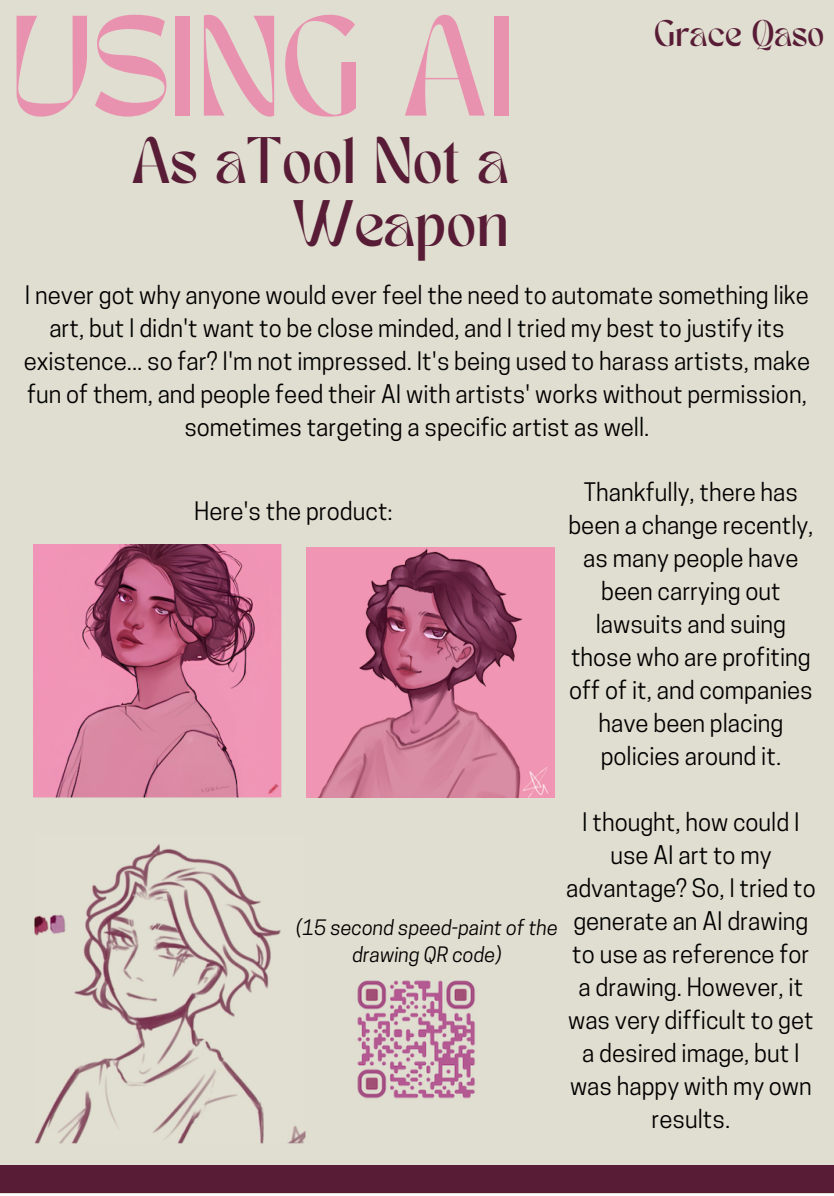
<style>
.page{position:relative;width:834px;height:1196px;background:#fff}
.page>*{position:absolute;margin:0;border:0;box-sizing:border-box;transform-origin:0 0}
.t1{font:99.8px "TAN MERINGUE";color:#e992b0}
.t2{font:46px/62.8px "TAN MERINGUE";color:#581c36;text-align:right}
.t3{font:26px "TAN MERINGUE";color:#581c36}
.t4{font:24px/33px "Cooper Hewitt";color:#000;text-align:center}
.t5{font:italic 20px/27px "Cooper Hewitt";color:#000;text-align:center}
</style>
<div class="page">
<div style="left:0;top:0;width:834px;height:1193px;background:#e0ded0"></div>
<div style="left:0;top:1165px;width:834px;height:27px;background:#581c36"></div>
<img style="left:33px;top:544px;width:249px;height:253px">
<img style="left:307px;top:547px;width:247px;height:250px">
<img style="left:34px;top:844px;width:272px;height:300px">
<img style="left:357px;top:980px;width:118px;height:119px">
<h1 class="t1" style="left:10px;top:15px;width:507px">USING AI</h1>
<h2 class="t2" style="left:132px;top:136px;width:378px">As aTool Not a<br>Weapon</h2>
<p class="t4" style="left:24px;top:281px;width:788px">I never got why anyone would ever feel the need to automate something like art, but I didn't want to be close minded, and I tried my best to justify its existence... so far? I'm not impressed. It's being used to harass artists, make fun of them, and people feed their AI with artists' works without permission, sometimes targeting a specific artist as well.</p>
<p class="t3" style="left:654px;top:20px;width:172px">Grace Qaso</p>
<p class="t4" style="left:194px;top:497px;width:200px">Here's the product:</p>
<p class="t4" style="left:568px;top:479px;width:246px">Thankfully, there has been a change recently, as many people have been carrying out lawsuits and suing those who are profiting off of it, and companies have been placing policies around it.</p>
<p class="t5" style="left:296px;top:916px;width:263px">(15 second speed-paint of the drawing QR code)</p>
<p class="t4" style="left:566px;top:808px;width:251px">I thought, how could I use AI art to my advantage? So, I tried to generate an AI drawing to use as reference for a drawing. However, it was very difficult to get a desired image, but I was happy with my own results.</p>
</div>
